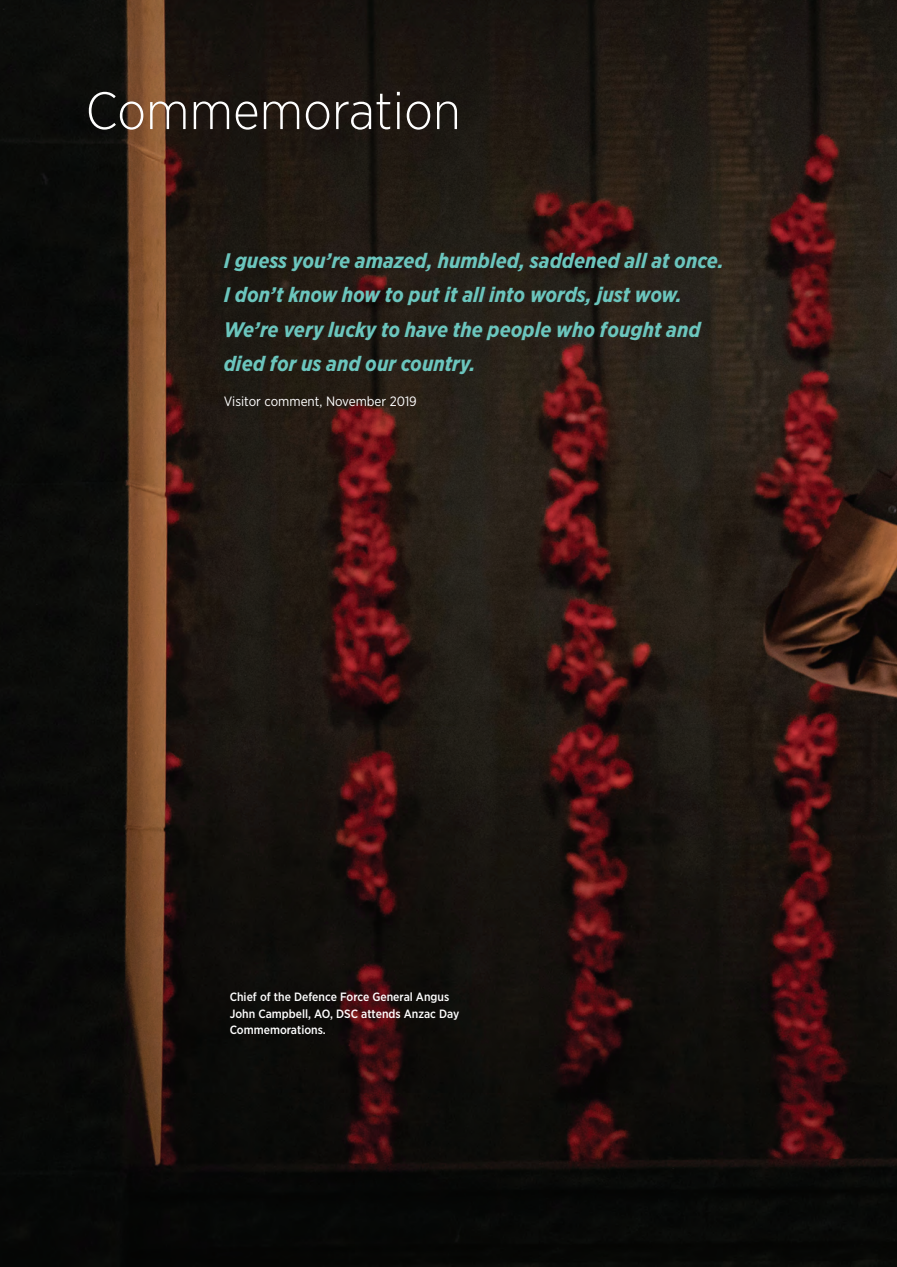
<style>
.page{position:relative;width:897px;height:1267px;background:#fff}
.page>*{position:absolute;margin:0;border:0;box-sizing:border-box;transform-origin:0 0}
.t1{font:300 52.5px "Gotham Narrow";color:#fff}
.t2{font:italic 700 21px/34.5px "Gotham Narrow";color:#6bc5bd}
.t3{font:13.5px "Gotham Narrow";color:#fff}
.t4{font:500 12px/16.5px "Gotham Narrow";color:#fff}
</style>
<div class="page">
<img style="left:0;top:0;width:897px;height:1266px">
<svg style="left:892px;top:0;width:5px;height:3px"></svg>
<svg style="left:892px;top:1264px;width:5px;height:3px"></svg>
<h1 class="t1" style="left:86px;top:79px;width:377px">Commemoration</h1>
<p class="t2" style="left:224px;top:243px;width:502px">I guess you’re amazed, humbled, saddened all at once.<br>I don’t know how to put it all into words, just wow.<br>We’re very lucky to have the people who fought and died for us and our country.</p>
<p class="t3" style="left:224px;top:393px;width:195px">Visitor comment, November 2019</p>
<p class="t4" style="left:230px;top:988px;width:231px">Chief of the Defence Force General Angus<br>John Campbell, AO, DSC attends Anzac Day<br>Commemorations.</p>
</div>
